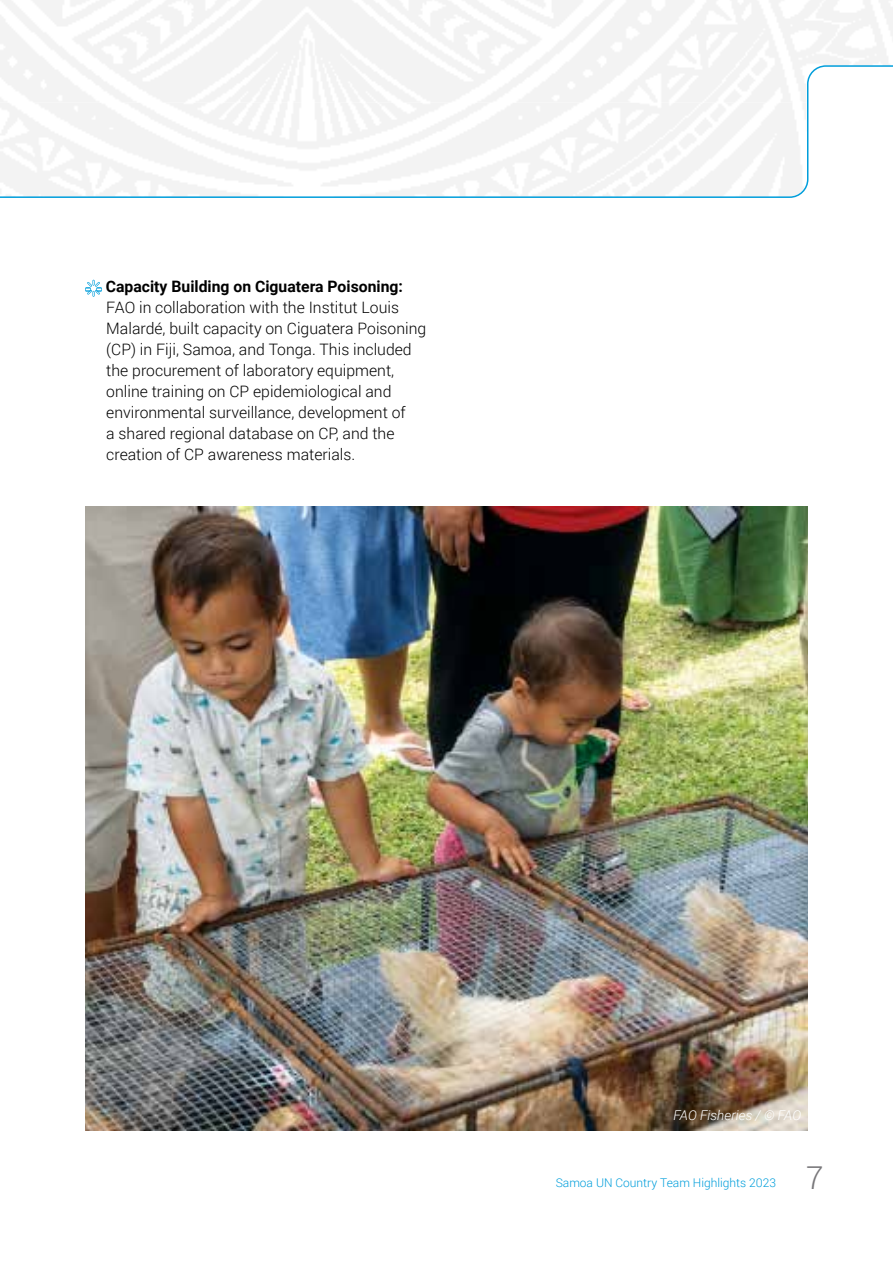
<style>
.page{position:relative;width:893px;height:1263px;background:#fff}
.page>*{position:absolute;margin:0;border:0;box-sizing:border-box;transform-origin:0 0}
.t1{font:300 31.5px "Roboto";color:#78777a}
.t2{font:300 15.75px/21px "Roboto";color:#000}
.t3{font:700 15.75px "Roboto";color:#000}
.t4{font:italic 300 13.5px "Roboto";color:#fff}
.t5{font:300 12px "Roboto";color:#009edb}
</style>
<div class="page">
<svg style="left:0;top:65px;width:893px;height:133px"></svg>
<svg style="left:85px;top:280px;width:17px;height:17px"></svg>
<img style="left:85px;top:506px;width:723px;height:624px">
<p class="t3" style="left:106px;top:276px;width:299px">Capacity Building on Ciguatera Poisoning:</p>
<p class="t2" style="left:106px;top:297px;width:321px">FAO in collaboration with the Institut Louis Malardé, built capacity on Ciguatera Poisoning (CP) in Fiji, Samoa, and Tonga. This included the procurement of laboratory equipment, online training on CP epidemiological and environmental surveillance, development of<br>a shared regional database on CP, and the creation of CP awareness materials.</p>
<p class="t4" style="left:673px;top:1105px;width:129px">FAO Fisheries / © FAO</p>
<p class="t5" style="left:556px;top:1174px;width:222px">Samoa UN Country Team Highlights 2023</p>
<h1 class="t1" style="left:806px;top:1156px;width:19px">7</h1>
</div>
